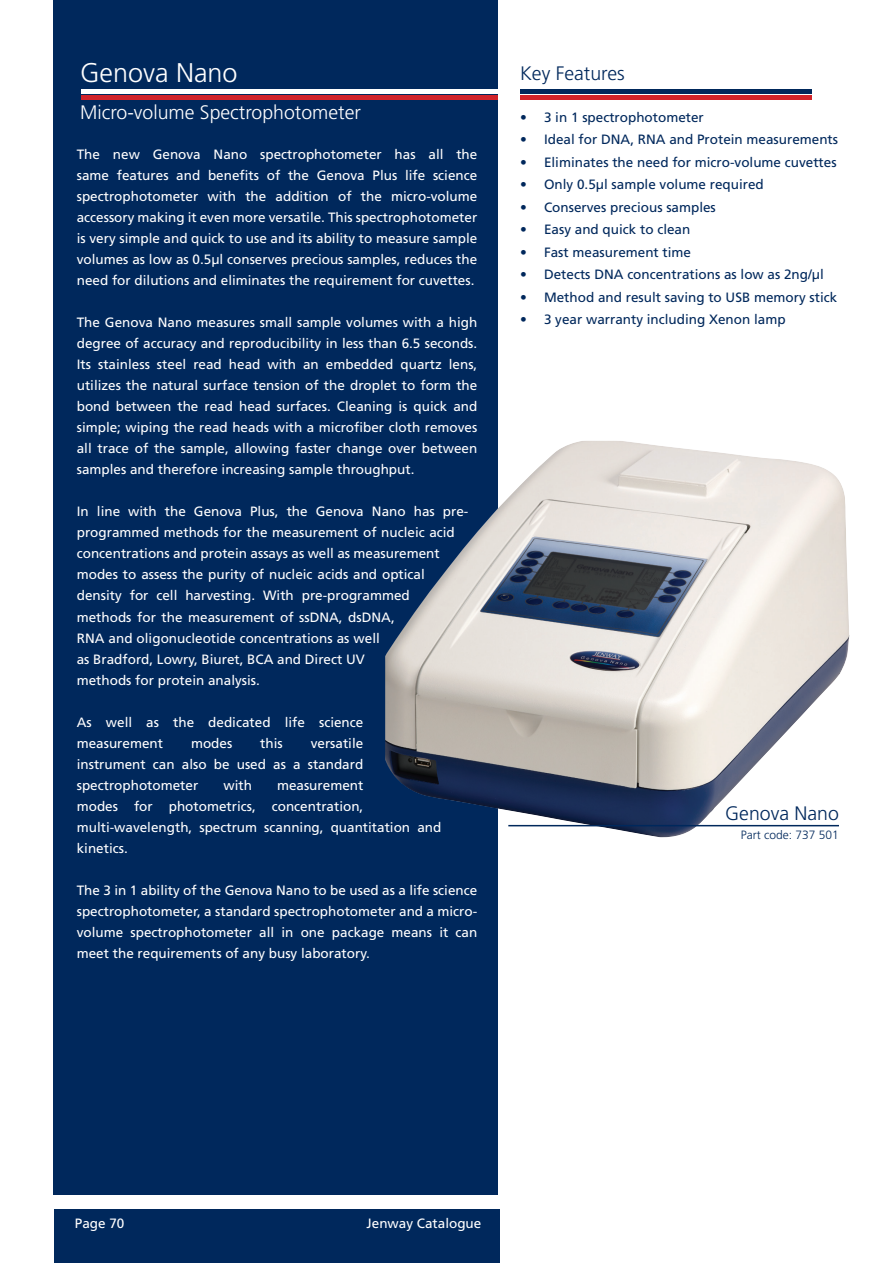
<style>
.page{position:relative;width:893px;height:1263px;background:#fff}
.page>*{position:absolute;margin:0;border:0;box-sizing:border-box;transform-origin:0 0}
.t1{font:300 27px "Frutiger";color:#fff}
.t2{font:300 19.5px "Frutiger";color:#fff}
.t3{font:300 19.5px "Frutiger";color:#00285c}
.t4{font:13.5px/21px "Frutiger";color:#fff;text-align:justify}
.t5{font:13.5px "Frutiger";color:#00285c}
.t6{font:300 12px "Frutiger";color:#00285c}
</style>
<div class="page">
<div style="left:54px;top:1209px;width:446px;height:54px;background:#00285c"></div>
<div style="left:53px;top:0;width:445px;height:1194px;background:#00285c"></div>
<hr style="left:81px;top:89px;width:417px;height:4px;background:#fff">
<hr style="left:81px;top:96px;width:417px;height:4px;background:#d1232a">
<img style="left:385px;top:441px;width:465px;height:397px">
<hr style="left:520px;top:89px;width:291px;height:4px;background:#00285c">
<div style="left:520px;top:95px;width:291px;height:5px;background:#d1232a"></div>
<hr style="left:508px;top:825px;width:331px;height:1px;background:#00285c">
<p class="t1" style="left:80px;top:57px;width:159px">Genova Nano</p>
<p class="t2" style="left:80px;top:101px;width:282px">Micro-volume Spectrophotometer</p>
<p class="t4" style="left:77px;top:144px;width:402px">The new Genova Nano spectrophotometer has all the same features and benefits of the Genova Plus life science spectrophotometer with the addition of the micro-volume accessory making it even more versatile. This spectrophotometer is very simple and quick to use and its ability to measure sample volumes as low as 0.5µ l conserves precious samples, reduces the need for dilutions and eliminates the requirement for cuvettes.</p>
<p class="t4" style="left:77px;top:312px;width:402px">The Genova Nano measures small sample volumes with a high degree of accuracy and reproducibility in less than 6.5 seconds.<br>Its stainless steel read head with an embedded quartz lens, utilizes the natural surface tension of the droplet to form the bond between the read head surfaces. Cleaning is quick and simple; wiping the read heads with a microfiber cloth removes all trace of the sample, allowing faster change over between samples and therefore increasing sample throughput.</p>
<p class="t4" style="left:77px;top:501px;width:393px;text-align:left">In line with the Genova Plus, the Genova Nano has pre&shy;programmed methods for the measurement of nucleic acid concentrations and protein assays as well as measurement modes to assess the purity of nucleic acids and optical density for cell harvesting. With pre-programmed<br>methods for the measurement of ssDNA, dsDNA,<br>RNA and oligonucleotide concentrations as well<br>as Bradford, Lowry, Biuret, BCA and Direct UV<br>methods for protein analysis.</p>
<p class="t4" style="left:77px;top:711px;width:288px">As well as the dedicated life science measurement</p>
<p class="t4" style="left:77px;top:732px;width:288px;text-indent:234px">versatile instrument can also be used as a standard spectrophotometer</p>
<p class="t4" style="left:191px;top:732px;width:43px">modes</p>
<p class="t4" style="left:260px;top:732px;width:24px">this</p>
<p class="t4" style="left:223px;top:774px;width:30px">with</p>
<p class="t4" style="left:77px;top:774px;width:366px;text-align:left;text-indent:200px">measurement<br>modes for photometrics, concentration, multi-wavelength, spectrum scanning, quantitation and kinetics.</p>
<p class="t4" style="left:77px;top:879px;width:402px">The 3 in 1 ability of the Genova Nano to be used as a life science spectrophotometer, a standard spectrophotometer and a micro&shy;volume spectrophotometer all in one package means it can meet the requirements of any busy laboratory.</p>
<p class="t3" style="left:520px;top:62px;width:106px">Key Features</p>
<p class="t5" style="left:520px;top:109px;width:185px">• 3 in 1 spectrophotometer</p>
<p class="t5" style="left:520px;top:132px;width:320px">• Ideal for DNA, RNA and Protein measurements</p>
<p class="t5" style="left:520px;top:154px;width:318px">• Eliminates the need for micro-volume cuvettes</p>
<p class="t5" style="left:520px;top:177px;width:245px">• Only 0.5µ l sample volume required</p>
<p class="t5" style="left:520px;top:199px;width:197px">• Conserves precious samples</p>
<p class="t5" style="left:520px;top:222px;width:172px">• Easy and quick to clean</p>
<p class="t5" style="left:520px;top:244px;width:173px">• Fast measurement time</p>
<p class="t5" style="left:520px;top:267px;width:305px">• Detects DNA concentrations as low as 2ng/µ l</p>
<p class="t5" style="left:520px;top:289px;width:319px">• Method and result saving to USB memory stick</p>
<p class="t5" style="left:520px;top:312px;width:267px">• 3 year warranty including Xenon lamp</p>
<p class="t3" style="left:725px;top:802px;width:115px">Genova Nano</p>
<p class="t6" style="left:741px;top:828px;width:100px">Part code: 737 501</p>
<p class="t4" style="left:75px;top:1213px;width:51px">Page 70</p>
<p class="t4" style="left:367px;top:1213px;width:116px">Jenway Catalogue</p>
</div>
